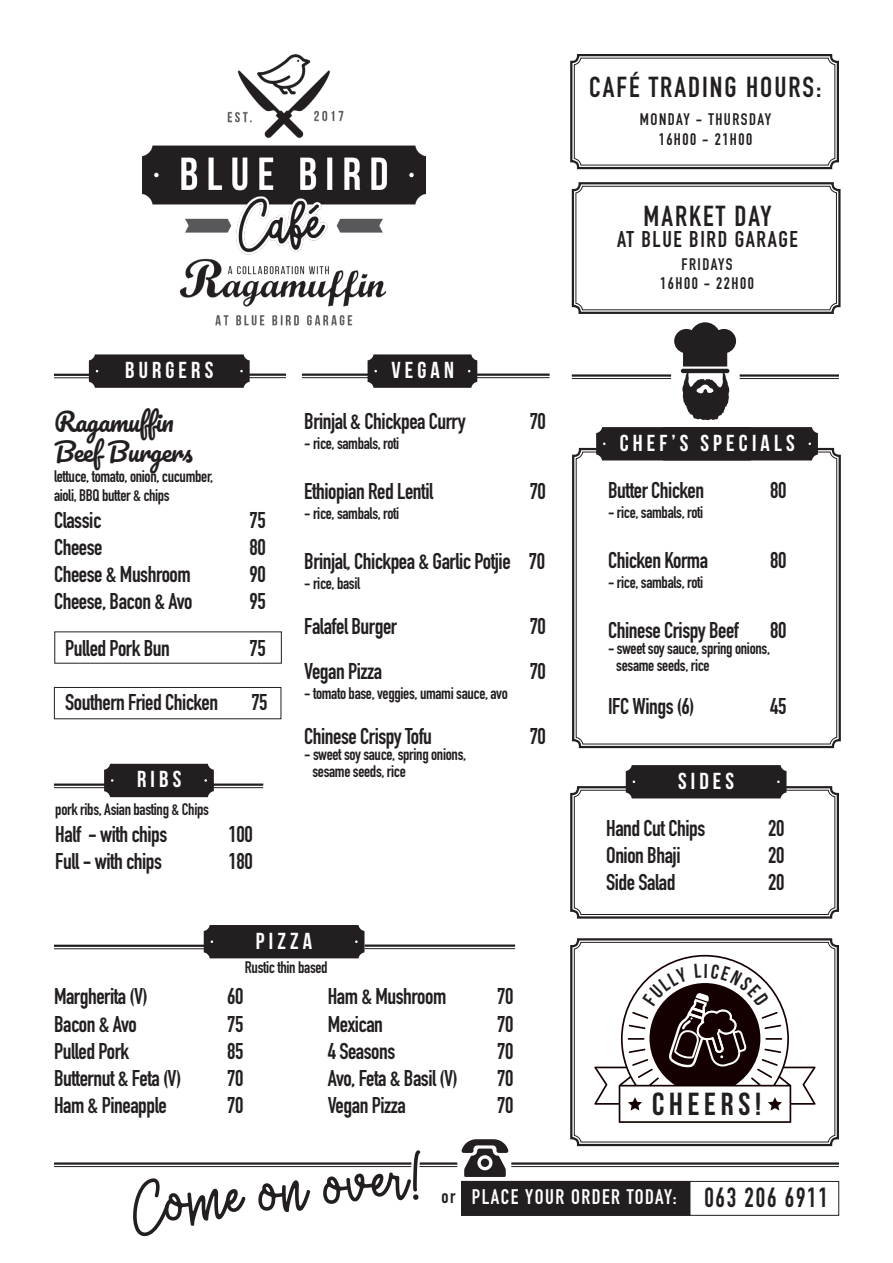
<style>
.page{position:relative;width:893px;height:1263px;background:#fff}
.page>*{position:absolute;margin:0;border:0;box-sizing:border-box;transform-origin:0 0}
.t1{font:56.25px "Prasto Clean Rough Typeface Regula";color:#231f20}
.t2{font:700 31.95px "Bebas Neue";letter-spacing:.15em;color:#231f20}
.t3{font:700 28.5px "DIN Condensed";letter-spacing:.07em;color:#231f20}
.t4{font:700 27.3px "DIN Condensed";letter-spacing:.07em;color:#231f20;scale:.93 1}
.t5{font:25.5px "Pacifico";letter-spacing:-.02em;color:#231f20}
.t6{font:700 23.1px "Bebas Neue";letter-spacing:.18em;color:#fff}
.t7{font:700 22.5px "DIN Condensed";letter-spacing:-.02em;color:#231f20}
.t8{font:700 22.5px "DIN Condensed";letter-spacing:.07em;color:#231f20}
.t9{font:700 20.85px "DIN Condensed";letter-spacing:.07em;color:#fff}
.t10{font:700 19.2px "DIN Condensed";color:#231f20}
.t11{font:700 16.5px/16.5px "DIN Condensed";letter-spacing:-.02em;color:#231f20}
.t12{font:700 16.5px "DIN Condensed";letter-spacing:.09em;color:#231f20}
</style>
<div class="page">
<img style="left:143px;top:54px;width:282px;height:272px">
<div style="left:462px;top:1181px;width:228px;height:34px;background:#231f20"></div>
<div style="left:461px;top:1181px;width:378px;height:35px;border:1px solid #231f20"></div>
<div style="left:204px;top:925px;width:160px;height:33px;background:#231f20"></div>
<svg style="left:572px;top:447px;width:269px;height:302px"></svg>
<div style="left:576px;top:452px;width:261px;height:292px;border:1px solid #231f20;border-radius:7px"></div>
<div style="left:596px;top:427px;width:222px;height:33px;background:#231f20"></div>
<svg style="left:570px;top:765px;width:269px;height:154px"></svg>
<hr style="left:54px;top:374px;width:151px;height:2px;background:#231f20">
<hr style="left:54px;top:377px;width:151px;height:1px;background:#231f20">
<hr style="left:174px;top:374px;width:376px;height:2px;background:#231f20">
<hr style="left:174px;top:377px;width:376px;height:1px;background:#231f20">
<hr style="left:54px;top:945px;width:151px;height:2px;background:#231f20">
<hr style="left:54px;top:948px;width:151px;height:1px;background:#231f20">
<hr style="left:364px;top:944px;width:151px;height:3px;background:#231f20">
<hr style="left:364px;top:948px;width:151px;height:1px;background:#231f20">
<hr style="left:572px;top:374px;width:99px;height:3px;background:#231f20">
<hr style="left:572px;top:378px;width:99px;height:1px;background:#231f20">
<hr style="left:740px;top:374px;width:99px;height:3px;background:#231f20">
<hr style="left:740px;top:378px;width:99px;height:1px;background:#231f20">
<svg style="left:570px;top:54px;width:269px;height:116px"></svg>
<div style="left:574px;top:58px;width:261px;height:107px;border:1px solid #231f20;border-radius:7px"></div>
<hr style="left:54px;top:1162px;width:403px;height:3px;background:#231f20">
<hr style="left:54px;top:1166px;width:403px;height:1px;background:#231f20">
<svg style="left:461px;top:1139px;width:48px;height:38px"></svg>
<div style="left:481px;top:1158px;width:8px;height:9px;background:#231f20;border-radius:50%"></div>
<hr style="left:511px;top:1162px;width:328px;height:3px;background:#231f20">
<hr style="left:511px;top:1166px;width:328px;height:1px;background:#231f20">
<svg style="left:570px;top:938px;width:269px;height:209px"></svg>
<div style="left:574px;top:942px;width:261px;height:200px;border:1px solid #231f20;border-radius:7px"></div>
<svg style="left:571px;top:182px;width:270px;height:132px"></svg>
<div style="left:575px;top:186px;width:262px;height:124px;border:1px solid #231f20;border-radius:7px"></div>
<svg style="left:128px;top:1162px;width:298px;height:6px"></svg>
<hr style="left:54px;top:783px;width:53px;height:3px;background:#231f20">
<hr style="left:54px;top:787px;width:53px;height:1px;background:#231f20">
<hr style="left:210px;top:783px;width:53px;height:3px;background:#231f20">
<hr style="left:210px;top:787px;width:53px;height:1px;background:#231f20">
<div style="left:104px;top:764px;width:110px;height:33px;background:#231f20"></div>
<svg style="left:368px;top:354px;width:109px;height:34px;background:#2d292a"></svg>
<svg style="left:674px;top:322px;width:62px;height:98px"></svg>
<div style="left:54px;top:687px;width:227px;height:32px;border:1px solid #231f20"></div>
<svg style="left:89px;top:354px;width:161px;height:34px;background:#2b2828"></svg>
<div style="left:286px;top:361px;width:16px;height:37px;background:#fff"></div>
<svg style="left:594px;top:955px;width:222px;height:168px"></svg>
<p class="t3" style="left:589px;top:68px;width:234px">CAFÉ TRADING HOURS:</p>
<p class="t12" style="left:640px;top:108px;width:133px">MONDAY - THURSDAY</p>
<p class="t12" style="left:659px;top:128px;width:95px">16H00 - 21H00</p>
<p class="t6" style="left:125px;top:357px;width:90px">BURGERS</p>
<p class="t5" style="left:54px;top:408px;width:121px">Ragamuffin</p>
<p class="t5" style="left:54px;top:439px;width:140px">Beef Burgers</p>
<p class="t11" style="left:54px;top:466px;width:161px;line-height:19.5px">lettuce, tomato, onion, cucumber, aioli, BBQ butter &amp; chips</p>
<p class="t7" style="left:54px;top:505px;width:49px">Classic</p>
<p class="t7" style="left:250px;top:505px;width:18px">75</p>
<p class="t7" style="left:54px;top:532px;width:50px">Cheese</p>
<p class="t7" style="left:250px;top:532px;width:18px">80</p>
<p class="t7" style="left:54px;top:559px;width:138px">Cheese &amp; Mushroom</p>
<p class="t7" style="left:250px;top:559px;width:18px">90</p>
<p class="t7" style="left:54px;top:586px;width:140px">Cheese, Bacon &amp; Avo</p>
<p class="t7" style="left:250px;top:586px;width:18px">95</p>
<p class="t7" style="left:65px;top:633px;width:106px">Pulled Pork Bun</p>
<p class="t7" style="left:250px;top:633px;width:18px">75</p>
<p class="t7" style="left:65px;top:687px;width:154px">Southern Fried Chicken</p>
<p class="t7" style="left:251px;top:687px;width:18px">75</p>
<p class="t6" style="left:137px;top:767px;width:46px">RIBS</p>
<p class="t11" style="left:55px;top:801px;width:155px">pork ribs, Asian basting &amp; Chips</p>
<p class="t7" style="left:55px;top:819px;width:114px">Half - with chips</p>
<p class="t7" style="left:229px;top:819px;width:26px">100</p>
<p class="t7" style="left:55px;top:846px;width:108px">Full - with chips</p>
<p class="t7" style="left:229px;top:846px;width:26px">180</p>
<p class="t6" style="left:391px;top:357px;width:64px">VEGAN</p>
<p class="t7" style="left:304px;top:406px;width:163px">Brinjal &amp; Chickpea Curry</p>
<p class="t7" style="left:530px;top:406px;width:18px">70</p>
<p class="t11" style="left:304px;top:435px;width:97px">- rice, sambals, roti</p>
<p class="t7" style="left:304px;top:476px;width:131px">Ethiopian Red Lentil</p>
<p class="t7" style="left:530px;top:476px;width:18px">70</p>
<p class="t11" style="left:304px;top:505px;width:97px">- rice, sambals, roti</p>
<p class="t7" style="left:304px;top:546px;width:242px">Brinjal, Chickpea &amp; Garlic Potjie 70</p>
<p class="t11" style="left:304px;top:575px;width:58px">- rice, basil</p>
<p class="t7" style="left:304px;top:611px;width:94px">Falafel Burger</p>
<p class="t7" style="left:530px;top:611px;width:18px">70</p>
<p class="t7" style="left:304px;top:656px;width:80px">Vegan Pizza</p>
<p class="t7" style="left:530px;top:656px;width:18px">70</p>
<p class="t11" style="left:304px;top:684px;width:205px">- tomato base, veggies, umami sauce, avo</p>
<p class="t7" style="left:304px;top:720px;width:129px">Chinese Crispy Tofu</p>
<p class="t7" style="left:530px;top:720px;width:18px">70</p>
<p class="t11" style="left:312px;top:746px;width:155px;text-indent:-8px">- sweet soy sauce, spring onions, sesame seeds, rice</p>
<p class="t6" style="left:256px;top:928px;width:58px">PIZZA</p>
<p class="t11" style="left:245px;top:959px;width:84px">Rustic thin based</p>
<p class="t7" style="left:54px;top:981px;width:95px">Margherita (V)</p>
<p class="t7" style="left:227px;top:981px;width:18px">60</p>
<p class="t7" style="left:328px;top:981px;width:120px">Ham &amp; Mushroom</p>
<p class="t7" style="left:497px;top:981px;width:18px">70</p>
<p class="t7" style="left:54px;top:1008px;width:84px">Bacon &amp; Avo</p>
<p class="t7" style="left:227px;top:1008px;width:18px">75</p>
<p class="t7" style="left:328px;top:1008px;width:57px">Mexican</p>
<p class="t7" style="left:497px;top:1008px;width:18px">70</p>
<p class="t7" style="left:54px;top:1035px;width:77px">Pulled Pork</p>
<p class="t7" style="left:227px;top:1035px;width:18px">85</p>
<p class="t7" style="left:328px;top:1035px;width:69px">4 Seasons</p>
<p class="t7" style="left:497px;top:1035px;width:18px">70</p>
<p class="t7" style="left:54px;top:1062px;width:129px">Butternut &amp; Feta (V)</p>
<p class="t7" style="left:227px;top:1062px;width:18px">70</p>
<p class="t7" style="left:328px;top:1062px;width:132px">Avo, Feta &amp; Basil (V)</p>
<p class="t7" style="left:497px;top:1062px;width:18px">70</p>
<p class="t7" style="left:54px;top:1089px;width:114px">Ham &amp; Pineapple</p>
<p class="t7" style="left:227px;top:1089px;width:18px">70</p>
<p class="t7" style="left:328px;top:1089px;width:80px">Vegan Pizza</p>
<p class="t7" style="left:497px;top:1089px;width:18px">70</p>
<p class="t3" style="left:644px;top:196px;width:129px">MARKET DAY</p>
<p class="t8" style="left:617px;top:224px;width:182px">AT BLUE BIRD GARAGE</p>
<p class="t12" style="left:681px;top:253px;width:53px">FRIDAYS</p>
<p class="t12" style="left:660px;top:272px;width:95px">16H00 - 22H00</p>
<p class="t6" style="left:620px;top:430px;width:177px">CHEF’S SPECIALS</p>
<p class="t7" style="left:608px;top:475px;width:98px">Butter Chicken</p>
<p class="t7" style="left:770px;top:475px;width:18px">80</p>
<p class="t11" style="left:608px;top:504px;width:97px">- rice, sambals, roti</p>
<p class="t7" style="left:608px;top:545px;width:102px">Chicken Korma</p>
<p class="t7" style="left:770px;top:545px;width:18px">80</p>
<p class="t11" style="left:608px;top:574px;width:97px">- rice, sambals, roti</p>
<p class="t7" style="left:608px;top:615px;width:132px">Chinese Crispy Beef</p>
<p class="t7" style="left:770px;top:615px;width:18px">80</p>
<p class="t11" style="left:616px;top:640px;width:155px;text-indent:-8px">- sweet soy sauce, spring onions, sesame seeds, rice</p>
<p class="t7" style="left:608px;top:691px;width:88px">IFC Wings (6)</p>
<p class="t7" style="left:770px;top:691px;width:18px">45</p>
<p class="t6" style="left:678px;top:768px;width:58px">SIDES</p>
<p class="t7" style="left:606px;top:813px;width:101px">Hand Cut Chips</p>
<p class="t7" style="left:768px;top:813px;width:18px">20</p>
<p class="t7" style="left:606px;top:840px;width:76px">Onion Bhaji</p>
<p class="t7" style="left:768px;top:840px;width:18px">20</p>
<p class="t7" style="left:606px;top:867px;width:71px">Side Salad</p>
<p class="t7" style="left:768px;top:867px;width:18px">20</p>
<p class="t2" style="left:652px;top:1087px;width:111px">CHEERS!</p>
<p class="t1" style="left:129px;top:1176px;width:299px;rotate:-6deg">Come on over!</p>
<p class="t10" style="left:442px;top:1183px;width:15px">or</p>
<p class="t9" style="left:472px;top:1183px;width:206px">PLACE YOUR ORDER TODAY:</p>
<p class="t4" style="left:704px;top:1179px;width:134px">063 206 6911</p>
</div>
